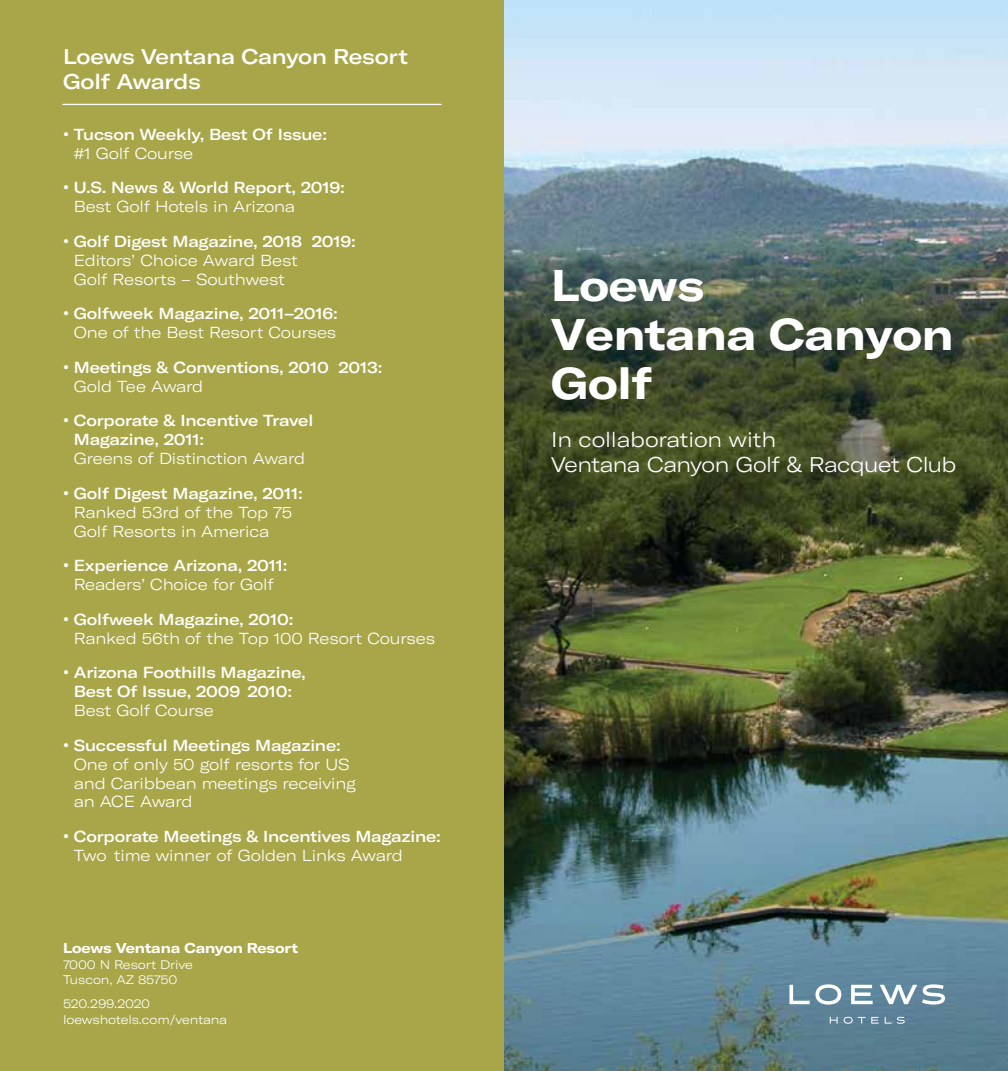
<style>
.page{position:relative;width:1008px;height:1071px;background:#fff}
.page>*{position:absolute;margin:0;border:0;box-sizing:border-box;transform-origin:0 0}
.t1{font:700 expanded 43.75px/49px "GT America";letter-spacing:-.01em;color:#fff}
.t2{font:300 expanded 21px/25.2px "GT America";letter-spacing:-.025em;color:#fff}
.t3{font:500 expanded 21px/25.2px "GT America";letter-spacing:-.01em;color:#fff}
.t4{font:300 expanded 15.75px/18.9px "GT America";letter-spacing:-.01em;color:#fff}
.t5{font:500 expanded 15.75px/18.9px "GT America";letter-spacing:-.01em;color:#fff}
.t6{font:700 expanded 14px "GT America";letter-spacing:-.01em;color:#fff}
.t7{font:300 expanded 12.25px/15.8px "GT America";letter-spacing:-.01em;color:#fff}
.s1{font-weight:700}
.s2{font-weight:500}
.s3{font-weight:300}
</style>
<div class="page">
<img style="left:504px;top:0;width:504px;height:1071px">
<div style="left:0;top:0;width:504px;height:1071px;background:#a8a648"></div>
<hr style="left:63px;top:104px;width:378px;height:1px;background:#fff">
<svg style="left:830px;top:1017px;width:8px;height:7px"></svg>
<svg style="left:844px;top:1017px;width:35px;height:7px"></svg>
<svg style="left:885px;top:1017px;width:20px;height:7px"></svg>
<svg style="left:851px;top:985px;width:22px;height:19px"></svg>
<svg style="left:789px;top:984px;width:52px;height:21px"></svg>
<svg style="left:880px;top:984px;width:65px;height:21px"></svg>
<h3 class="t3" style="left:63px;top:44px;width:347px">Loews Ventana Canyon Resort<br>Golf Awards</h3>
<p class="t5" style="left:63px;top:125px;width:266px"><span class="s1">•</span> Tucson Weekly, Best Of Issue:</p>
<p class="t4" style="left:74px;top:144px;width:121px">#1 Golf Course</p>
<p class="t5" style="left:63px;top:178px;width:283px"><span class="s1">•</span> U.S. News &amp; World Report, 2019:</p>
<p class="t4" style="left:74px;top:197px;width:223px">Best Golf Hotels in Arizona</p>
<p class="t4" style="left:74px;top:232px;width:283px;text-indent:-11px"><span class="s1">•</span> <span class="s2">Golf Digest Magazine, 2018 2019:<br></span>Editors’ Choice Award Best<br>Golf Resorts – Southwest</p>
<p class="t5" style="left:63px;top:304px;width:276px"><span class="s1">•</span> Golfweek Magazine, 2011–2016:</p>
<p class="t4" style="left:74px;top:323px;width:264px">One of the Best Resort Courses</p>
<p class="t5" style="left:63px;top:358px;width:321px"><span class="s1">•</span> Meetings &amp; Conventions, 2010 2013:</p>
<p class="t4" style="left:74px;top:377px;width:131px">Gold Tee Award</p>
<p class="t5" style="left:74px;top:411px;width:241px;text-indent:-11px"><span class="s1">•</span> Corporate &amp; Incentive Travel<br>Magazine, 2011:<br><span class="s3">Greens of Distinction Award</span></p>
<p class="t4" style="left:74px;top:484px;width:231px;text-indent:-11px"><span class="s1">•</span> <span class="s2">Golf Digest Magazine, 2011:<br></span>Ranked 53rd of the Top 75<br>Golf Resorts in America</p>
<p class="t5" style="left:63px;top:556px;width:226px"><span class="s1">•</span> Experience Arizona, 2011:</p>
<p class="t4" style="left:74px;top:575px;width:202px">Readers’ Choice for Golf</p>
<p class="t5" style="left:63px;top:610px;width:232px"><span class="s1">•</span> Golfweek Magazine, 2010:</p>
<p class="t4" style="left:74px;top:629px;width:363px">Ranked 56th of the Top 100 Resort Courses</p>
<p class="t5" style="left:74px;top:663px;width:234px;text-indent:-11px"><span class="s1">•</span> Arizona Foothills Magazine,<br>Best Of Issue, 2009 2010:<br><span class="s3">Best Golf Course</span></p>
<p class="t4" style="left:74px;top:736px;width:284px;text-indent:-11px"><span class="s1">•</span> <span class="s2">Successful Meetings Magazine:<br></span>One of only 50 golf resorts for US and Caribbean meetings receiving an ACE Award</p>
<p class="t5" style="left:63px;top:827px;width:379px"><span class="s1">•</span> Corporate Meetings &amp; Incentives Magazine:</p>
<p class="t4" style="left:74px;top:846px;width:331px">Two time winner of Golden Links Award</p>
<h4 class="t6" style="left:63px;top:939px;width:237px">Loews Ventana Canyon Resort</h4>
<p class="t7" style="left:63px;top:956px;width:131px">7000 N Resort Drive<br>Tuscon, AZ 85750</p>
<p class="t7" style="left:63px;top:996px;width:166px">520.299.2020 loewshotels.com/ventana</p>
<h1 class="t1" style="left:551px;top:261px;width:404px">Loews<br>Ventana Canyon<br>Golf</h1>
<h2 class="t2" style="left:551px;top:427px;width:406px">In collaboration with<br>Ventana Canyon Golf &amp; Racquet Club</h2>
</div>
